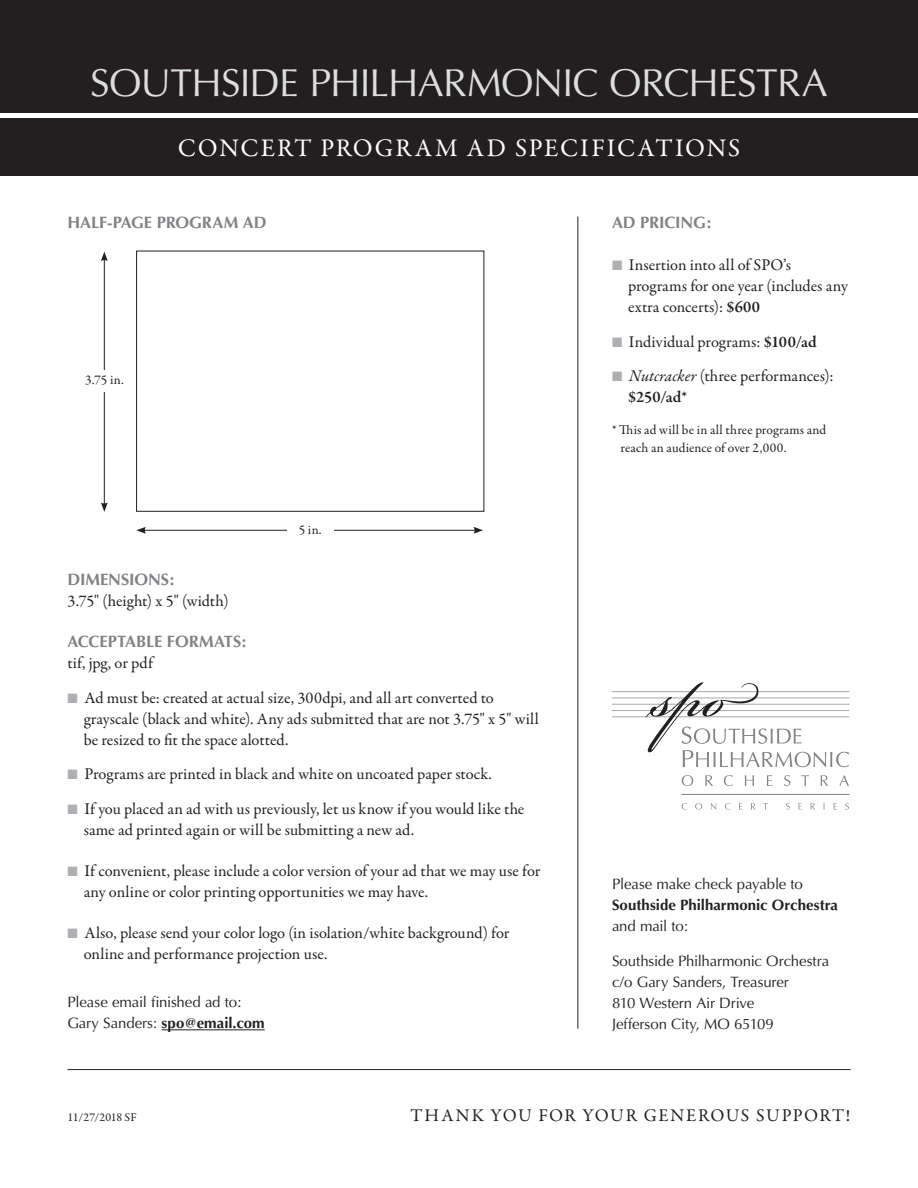
<style>
.page{position:relative;width:918px;height:1188px;background:#fff}
.page>*{position:absolute;margin:0;border:0;box-sizing:border-box;transform-origin:0 0}
.t1{font:39px "Optima";letter-spacing:-.02em;color:#dcdddf}
.t2{font:25.5px "Garamond Premr Pro";letter-spacing:.07em;color:#fff}
.t3{font:18px "Garamond Premr Pro";letter-spacing:.085em;color:#231f20}
.t4{font:16.5px/21px "Garamond Premr Pro";color:#231f20}
.subhead_1{font:700 16.5px "Optima";letter-spacing:-.01em;color:#808285}
.t5{font:15px/21px "Optima";letter-spacing:-.01em;color:#231f20}
.t6{font:700 15px "Optima";letter-spacing:.005em;color:#231f20}
.t7{font:13.5px/18px "Garamond Premr Pro";letter-spacing:.01em;color:#231f20}
.t8{font:12px "Garamond Premr Pro";letter-spacing:-.01em;color:#231f20}
.s1{color:#aeafb3}
.s2{font-weight:600}
.s3{font-style:italic}
.s4{font-weight:400}
.s5{font-weight:700}
</style>
<div class="page">
<div style="left:0;top:0;width:918px;height:113px;background:#231f20"></div>
<div style="left:0;top:118px;width:918px;height:58px;background:#231f20"></div>
<hr style="left:162px;top:1029px;width:103px;height:1px;background:#231f20">
<div style="left:136px;top:251px;width:348px;height:261px;border:1px solid #231f20"></div>
<hr style="left:143px;top:530px;width:333px;height:1px;background:#231f20">
<svg style="left:136px;top:527px;width:10px;height:7px"></svg>
<svg style="left:474px;top:527px;width:9px;height:7px"></svg>
<hr style="left:104px;top:259px;width:1px;height:246px;background:#231f20">
<svg style="left:101px;top:502px;width:7px;height:10px"></svg>
<svg style="left:101px;top:252px;width:7px;height:9px"></svg>
<div style="left:287px;top:520px;width:46px;height:21px;background:#fff"></div>
<div style="left:83px;top:370px;width:33px;height:22px;background:#fff"></div>
<hr style="left:68px;top:1069px;width:782px;height:1px;background:#231f20">
<hr style="left:578px;top:217px;width:1px;height:812px;background:#231f20">
<svg style="left:682px;top:775px;width:11px;height:11px"></svg>
<svg style="left:705px;top:775px;width:8px;height:11px"></svg>
<svg style="left:724px;top:775px;width:9px;height:11px"></svg>
<svg style="left:745px;top:775px;width:9px;height:11px"></svg>
<svg style="left:767px;top:775px;width:5px;height:11px"></svg>
<svg style="left:784px;top:775px;width:6px;height:11px"></svg>
<svg style="left:801px;top:775px;width:8px;height:11px"></svg>
<svg style="left:821px;top:775px;width:7px;height:11px"></svg>
<svg style="left:839px;top:775px;width:10px;height:11px"></svg>
<hr style="left:612px;top:691px;width:237px;height:1px;background:#a8a9ad">
<hr style="left:612px;top:698px;width:237px;height:1px;background:#a8a9ad">
<hr style="left:612px;top:704px;width:237px;height:1px;background:#a8a9ad">
<hr style="left:612px;top:710px;width:237px;height:1px;background:#a8a9ad">
<hr style="left:612px;top:716px;width:237px;height:1px;background:#a8a9ad">
<svg style="left:646px;top:682px;width:203px;height:85px"></svg>
<svg style="left:682px;top:803px;width:5px;height:7px"></svg>
<svg style="left:695px;top:803px;width:7px;height:7px"></svg>
<svg style="left:711px;top:803px;width:5px;height:7px"></svg>
<svg style="left:725px;top:803px;width:5px;height:7px"></svg>
<svg style="left:739px;top:803px;width:3px;height:7px"></svg>
<svg style="left:751px;top:803px;width:5px;height:7px"></svg>
<svg style="left:786px;top:803px;width:4px;height:7px"></svg>
<svg style="left:798px;top:803px;width:4px;height:7px"></svg>
<svg style="left:811px;top:803px;width:4px;height:7px"></svg>
<svg style="left:834px;top:803px;width:3px;height:7px"></svg>
<svg style="left:845px;top:803px;width:4px;height:7px"></svg>
<hr style="left:682px;top:794px;width:167px;height:1px;background:#808285">
<p class="t1" style="left:90px;top:61px;width:739px">SOUTHSIDE PHILHARMONIC ORCHESTRA</p>
<p class="t2" style="left:178px;top:133px;width:564px">CONCERT PROGRAM AD SPECIFICATIONS</p>
<p class="subhead_1" style="left:68px;top:213px;width:201px">HALF-PAGE PROGRAM AD</p>
<p class="subhead_1" style="left:612px;top:213px;width:101px">AD PRICING:</p>
<p class="t4" style="left:628px;top:255px;width:221px;text-indent:-16px"><span class="s1">■</span> Insertion into all of SPO’s programs for one year (includes any extra concerts): <span class="s2">$600</span></p>
<p class="t4" style="left:612px;top:331px;width:206px"><span class="s1">■</span> Individual programs: <span class="s2">$100/ad</span></p>
<p class="t4" style="left:628px;top:366px;width:207px;text-indent:-16px"><span class="s1">■</span> <span class="s3">Nutcracker</span> (three performances): <span class="s2">$250/ad*</span></p>
<p class="t7" style="left:621px;top:421px;width:207px;text-indent:-9px">* This ad will be in all three programs and reach an audience of over 2,000.</p>
<p class="t7" style="left:85px;top:371px;width:40px">3.75 in.</p>
<p class="t7" style="left:299px;top:521px;width:24px">5 in.</p>
<p class="subhead_1" style="left:68px;top:570px;width:108px">DIMENSIONS:</p>
<p class="t4" style="left:68px;top:591px;width:163px">3.75" (height) x 5" (width)</p>
<p class="subhead_1" style="left:68px;top:632px;width:181px">ACCEPTABLE FORMATS:</p>
<p class="t4" style="left:68px;top:653px;width:87px">tif, jpg, or pdf</p>
<p class="t4" style="left:84px;top:688px;width:457px;text-indent:-16px"><span class="s1">■</span> Ad must be: created at actual size, 300dpi, and all art converted to grayscale (black and white). Any ads submitted that are not 3.75" x 5" will be resized to fit the space alotted.</p>
<p class="t4" style="left:68px;top:764px;width:426px"><span class="s1">■</span> Programs are printed in black and white on uncoated paper stock.</p>
<p class="t4" style="left:84px;top:799px;width:442px;text-indent:-16px"><span class="s1">■</span> If you placed an ad with us previously, let us know if you would like the same ad printed again or will be submitting a new ad.</p>
<p class="t4" style="left:84px;top:861px;width:458px;text-indent:-16px"><span class="s1">■</span> If convenient, please include a color version of your ad that we may use for any online or color printing opportunities we may have.</p>
<p class="t4" style="left:84px;top:923px;width:427px;text-indent:-16px"><span class="s1">■</span> Also, please send your color logo (in isolation/white background) for online and performance projection use.</p>
<p class="t5" style="left:68px;top:992px;width:176px">Please email finished ad to:</p>
<p class="t6" style="left:68px;top:1015px;width:199px"><span class="s4">Gary Sanders:</span> spo@email.com</p>
<p class="t5" style="left:612px;top:874px;width:228px">Please make check payable to<br><span class="s5">Southside Philharmonic Orchestra </span>and mail to:</p>
<p class="t5" style="left:612px;top:950px;width:219px">Southside Philharmonic Orchestra</p>
<p class="t5" style="left:612px;top:971px;width:178px">c/o Gary Sanders, Treasurer</p>
<p class="t5" style="left:612px;top:992px;width:144px">810 Western Air Drive</p>
<p class="t5" style="left:612px;top:1013px;width:163px">Jefferson City, MO 65109</p>
<p class="t8" style="left:68px;top:1109px;width:71px">11/27/2018 SF</p>
<p class="t3" style="left:411px;top:1104px;width:441px">THANK YOU FOR YOUR GENEROUS SUPPORT!</p>
</div>
